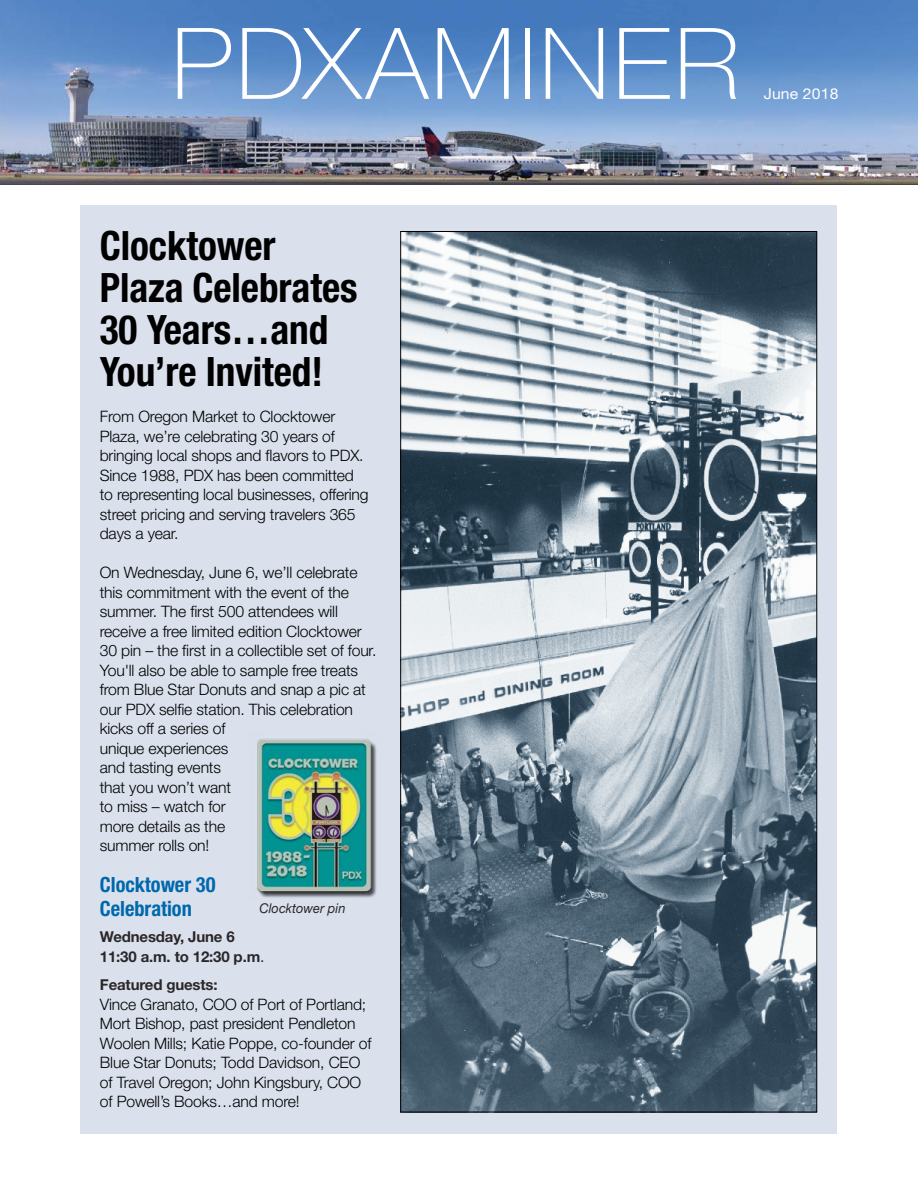
<style>
.page{position:relative;width:918px;height:1188px;background:#fff}
.page>*{position:absolute;margin:0;border:0;box-sizing:border-box;transform-origin:0 0}
.t1{font:100 99.15px "Helvetica Neue LT Std";letter-spacing:.03em;color:#fff;scale:1.05 1}
.t2{font:700 condensed 40.5px/42px "Helvetica Neue LT Std";color:#000}
.t3{font:700 condensed 21px/24px "Helvetica Neue LT Std";color:#0068ac}
.t4{font:300 15.75px/19.5px "Helvetica Neue LT Std";letter-spacing:-.01em;color:#000}
.t5{font:700 15px/19.5px "Helvetica Neue LT Std";letter-spacing:-.01em;color:#2a2729}
.t6{font:15px "Helvetica Neue LT Std";letter-spacing:.01em;color:#fff;scale:1.05 1}
.t7{font:italic 13.5px "Helvetica Neue LT Std";color:#2a2729;scale:.95 1}
.s1{font-weight:300;font-size:15.75px;color:#000}
</style>
<div class="page">
<div style="left:81px;top:205px;width:756px;height:929px;background:#dae1ed"></div>
<img style="left:0;top:0;width:918px;height:185px">
<img style="left:402px;top:233px;width:413px;height:877px">
<img style="left:257px;top:738px;width:120px;height:160px">
<h1 class="t1" style="left:171px;top:7px;width:543px">PDXAMINER</h1>
<p class="t6" style="left:764px;top:84px;width:73px">June 2018</p>
<h2 class="t2" style="left:100px;top:224px;width:259px">Clocktower<br>Plaza Celebrates<br>30 Years…and<br>You’re Invited!</h2>
<p class="t4" style="left:100px;top:407px;width:270px">From Oregon Market to Clocktower Plaza, we’re celebrating 30 years of bringing local shops and flavors to PDX.<br>Since 1988, PDX has been committed to representing local businesses, offering street pricing and serving travelers 365 days a year.</p>
<p class="t4" style="left:100px;top:563px;width:278px">On Wednesday, June 6, we’ll celebrate this commitment with the event of the summer. The first 500 attendees will receive a free limited edition Clocktower<br>30 pin – the first in a collectible set of four.<br>You'll also be able to sample free treats from Blue Star Donuts and snap a pic at our PDX selfie station. This celebration kicks off a series of<br>unique experiences<br>and tasting events<br>that you won’t want<br>to miss – watch for<br>more details as the<br>summer rolls on!</p>
<h3 class="t3" style="left:100px;top:872px;width:117px">Clocktower 30<br>Celebration</h3>
<p class="t7" style="left:260px;top:900px;width:92px">Clocktower pin</p>
<p class="t5" style="left:100px;top:927px;width:166px">Wednesday, June 6<br>11:30 a.m. to 12:30 p.m<span class="s1">.</span></p>
<p class="t5" style="left:100px;top:975px;width:119px">Featured guests:</p>
<p class="t4" style="left:100px;top:994px;width:273px">Vince Granato, COO of Port of Portland; Mort Bishop, past president Pendleton Woolen Mills; Katie Poppe, co-founder of Blue Star Donuts; Todd Davidson, CEO of Travel Oregon; John Kingsbury, COO of Powell’s Books…and more!</p>
</div>
